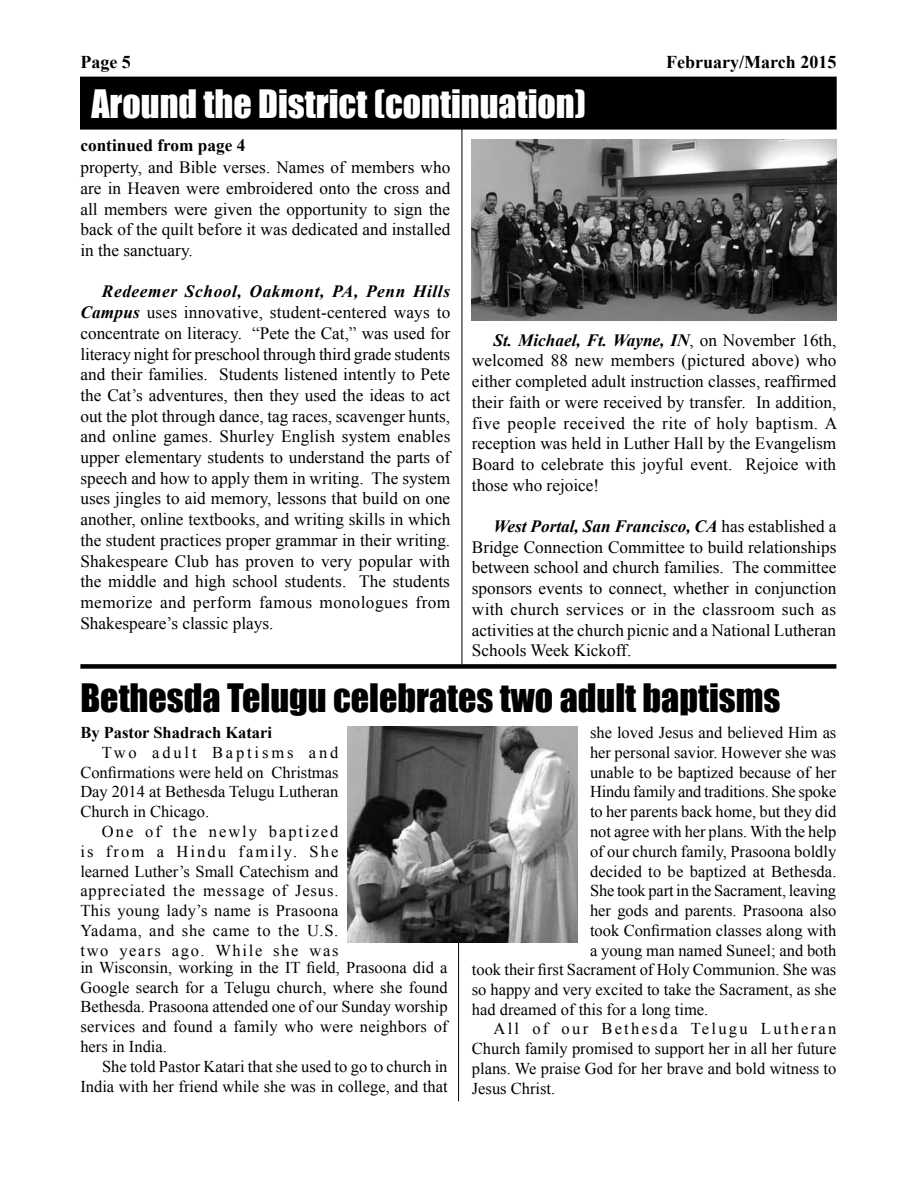
<style>
.page{position:relative;width:918px;height:1188px;background:#fff}
.page>*{position:absolute;margin:0;border:0;box-sizing:border-box;transform-origin:0 0}
.t1{font:36px "Impact";color:#000}
.t2{font:36px "Impact";color:#fff}
.t3{font:700 18px "Times New Roman";color:#000}
.t4{font:17.25px/20.7px "Times New Roman";color:#000;text-align:justify}
.t5{font:700 17.25px "Times New Roman";color:#000}
.t6{font:16.5px/19.8px "Times New Roman";color:#000;text-align:justify}
.t7{font:16.5px "Times New Roman";letter-spacing:.14em;color:#000}
.t8{font:700 16.5px "Times New Roman";color:#000}
.s1{font-weight:700;font-style:italic}
</style>
<div class="page">
<hr style="left:458px;top:933px;width:1px;height:168px;background:#000">
<div style="left:81px;top:77px;width:755px;height:52px;background:#000"></div>
<img style="left:472px;top:139px;width:365px;height:182px">
<hr style="left:462px;top:126px;width:1px;height:538px;background:#000">
<div style="left:80px;top:664px;width:756px;height:5px;background:#000"></div>
<img style="left:347px;top:727px;width:230px;height:216px">
<p class="t3" style="left:80px;top:49px;width:52px">Page 5</p>
<p class="t3" style="left:666px;top:49px;width:172px">February/March 2015</p>
<h1 class="t2" style="left:91px;top:76px;width:496px">Around the District (continuation)</h1>
<p class="t5" style="left:80px;top:133px;width:166px">continued from page 4</p>
<p class="t4" style="left:80px;top:157px;width:371px">property, and Bible verses. Names of members who are in Heaven were embroidered onto the cross and all members were given the opportunity to sign the back of the quilt before it was dedicated and installed in the sanctuary.</p>
<p class="t4" style="left:80px;top:281px;width:372px;text-indent:22px"><span class="s1">Redeemer School, Oakmont, PA, Penn Hills Campus</span> uses innovative, student-centered ways to concentrate on literacy. “Pete the Cat,” was used for literacy night for preschool through third grade students and their families. Students listened intently to Pete the Cat’s adventures, then they used the ideas to act out the plot through dance, tag races, scavenger hunts, and online games. Shurley English system enables upper elementary students to understand the parts of speech and how to apply them in writing. The system uses jingles to aid memory, lessons that build on one another, online textbooks, and writing skills in which the student practices proper grammar in their writing.<br>Shakespeare Club has proven to very popular with the middle and high school students. The students memorize and perform famous monologues from Shakespeare’s classic plays.</p>
<p class="t4" style="left:472px;top:329px;width:367px;text-indent:22px"><span class="s1">St. Michael, Ft. Wayne, IN</span>, on November 16th, welcomed 88 new members (pictured above) who either completed adult instruction classes, reaffirmed their faith or were received by transfer. In addition, five people received the rite of holy baptism. A reception was held in Luther Hall by the Evangelism Board to celebrate this joyful event. Rejoice with those who rejoice!</p>
<p class="t4" style="left:472px;top:516px;width:366px;text-indent:22px"><span class="s1">West Portal, San Francisco, CA</span> has established a Bridge Connection Committee to build relationships between school and church families. The committee sponsors events to connect, whether in conjunction with church services or in the classroom such as activities at the church picnic and a National Lutheran Schools Week Kickoff.</p>
<h1 class="t1" style="left:80px;top:670px;width:702px">Bethesda Telugu celebrates two adult baptisms</h1>
<p class="t8" style="left:80px;top:721px;width:193px">By Pastor Shadrach Katari</p>
<p class="t6" style="left:80px;top:742px;width:260px;text-indent:22px">Two adult Baptisms and Confirmations were held on Christmas Day 2014 at Bethesda Telugu Lutheran Church in Chicago.</p>
<p class="t6" style="left:80px;top:821px;width:260px;text-indent:22px">One of the newly baptized is from a Hindu family. She learned Luther’s Small Catechism and appreciated the message of Jesus.<br>This young lady’s name is Prasoona Yadama, and she came to the U.S. two years ago. While she was</p>
<p class="t6" style="left:80px;top:957px;width:369px">in Wisconsin, working in the IT field, Prasoona did a Google search for a Telugu church, where she found Bethesda. Prasoona attended one of our Sunday worship services and found a family who were neighbors of hers in India.</p>
<p class="t6" style="left:80px;top:1056px;width:369px;text-align:right">She told Pastor Katari that she used to go to church in<br>India with her friend while she was in college, and that</p>
<p class="t6" style="left:590px;top:722px;width:248px">she loved Jesus and believed Him as</p>
<p class="t6" style="left:590px;top:742px;width:248px">her personal savior. However she was</p>
<p class="t6" style="left:590px;top:762px;width:248px">unable to be baptized because of her</p>
<p class="t6" style="left:590px;top:782px;width:248px">Hindu family and traditions. She spoke</p>
<p class="t6" style="left:590px;top:802px;width:248px">to her parents back home, but they did</p>
<p class="t6" style="left:590px;top:821px;width:248px">not agree with her plans. With the help</p>
<p class="t6" style="left:590px;top:841px;width:248px">of our church family, Prasoona boldly</p>
<p class="t6" style="left:590px;top:861px;width:248px">decided to be baptized at Bethesda.</p>
<p class="t6" style="left:590px;top:881px;width:248px">She took part in the Sacrament, leaving</p>
<p class="t6" style="left:590px;top:901px;width:248px">her gods and parents. Prasoona also</p>
<p class="t6" style="left:590px;top:920px;width:248px">took Confirmation classes along with</p>
<p class="t6" style="left:590px;top:940px;width:248px">a young man named Suneel; and both</p>
<p class="t6" style="left:472px;top:959px;width:366px">took their first Sacrament of Holy Communion. She was</p>
<p class="t6" style="left:472px;top:979px;width:366px">so happy and very excited to take the Sacrament, as she</p>
<p class="t6" style="left:472px;top:999px;width:238px">had dreamed of this for a long time.</p>
<p class="t7" style="left:494px;top:1018px;width:344px">All of our Bethesda Telugu Lutheran</p>
<p class="t6" style="left:472px;top:1039px;width:366px">Church family promised to support her in all her future</p>
<p class="t6" style="left:472px;top:1058px;width:366px">plans. We praise God for her brave and bold witness to</p>
<p class="t6" style="left:472px;top:1078px;width:85px">Jesus Christ.</p>
</div>
